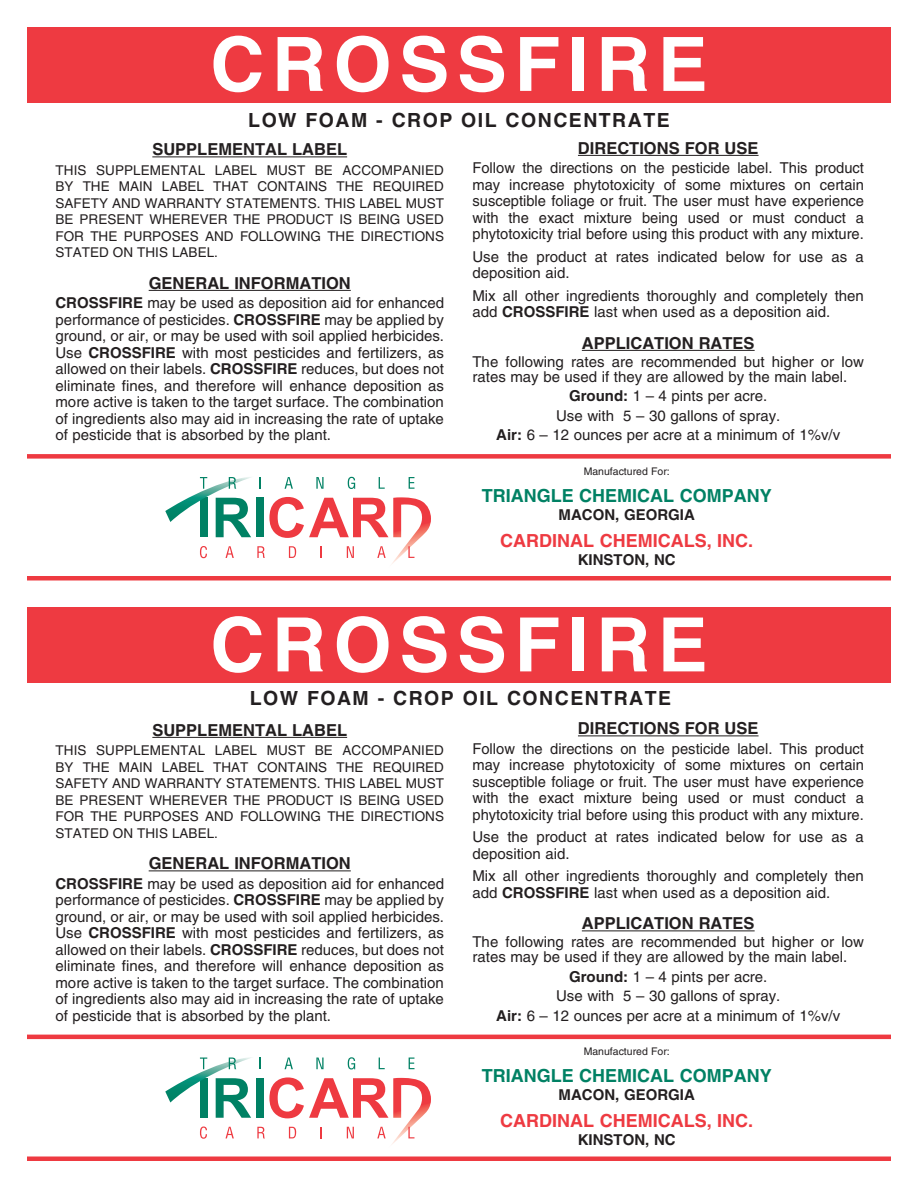
<style>
.page{position:relative;width:918px;height:1188px;background:#fff}
.page>*{position:absolute;margin:0;border:0;box-sizing:border-box;transform-origin:0 0}
.t1{font:700 75px "Helvetica";letter-spacing:.1em;color:#fff}
.t2{font:700 19.5px "Helvetica";letter-spacing:.075em;color:#231f20}
.t3{font:700 18px "Helvetica";color:#008164}
.t4{font:700 18px "Helvetica";color:#ee3a41}
.t5{font:700 16.5px "Helvetica";color:#231f20}
.t6{font:15px/16.5px "Helvetica";color:#231f20}
.t7{font:700 15px "Helvetica";color:#231f20}
.t8{font:13.5px/16.5px "Helvetica";color:#231f20;text-align:justify}
.t9{font:10.5px "Helvetica";color:#231f20}
.s1{font-weight:700}
</style>
<div class="page">
<div style="left:27px;top:454px;width:864px;height:5px;background:#ee3a41"></div>
<hr style="left:27px;top:576px;width:864px;height:4px;background:#ee3a41">
<div style="left:27px;top:27px;width:864px;height:75px;background:#ee3a41"></div>
<svg style="left:165px;top:476px;width:266px;height:88px"></svg>
<hr style="left:152px;top:156px;width:195px;height:1px;background:#231f20">
<hr style="left:149px;top:290px;width:202px;height:1px;background:#231f20">
<hr style="left:578px;top:155px;width:181px;height:1px;background:#231f20">
<hr style="left:582px;top:350px;width:173px;height:1px;background:#231f20">
<hr style="left:27px;top:1035px;width:864px;height:4px;background:#ee3a41">
<div style="left:27px;top:1156px;width:864px;height:5px;background:#ee3a41"></div>
<div style="left:27px;top:608px;width:864px;height:75px;background:#ee3a41"></div>
<svg style="left:165px;top:1057px;width:266px;height:87px"></svg>
<hr style="left:152px;top:737px;width:195px;height:1px;background:#231f20">
<hr style="left:149px;top:870px;width:202px;height:1px;background:#231f20">
<hr style="left:578px;top:735px;width:181px;height:1px;background:#231f20">
<hr style="left:582px;top:930px;width:173px;height:1px;background:#231f20">
<p class="t1" style="left:210px;top:19px;width:499px">CROSSFIRE</p>
<p class="t2" style="left:248px;top:108px;width:423px">LOW FOAM - CROP OIL CONCENTRATE</p>
<p class="t5" style="left:152px;top:139px;width:196px">SUPPLEMENTAL LABEL</p>
<p class="t8" style="left:56px;top:162px;width:390px">THIS SUPPLEMENTAL LABEL MUST BE ACCOMPANIED BY THE MAIN LABEL THAT CONTAINS THE REQUIRED SAFETY AND WARRANTY STATEMENTS. THIS LABEL MUST BE PRESENT WHEREVER THE PRODUCT IS BEING USED FOR THE PURPOSES AND FOLLOWING THE DIRECTIONS STATED ON THIS LABEL.</p>
<p class="t5" style="left:149px;top:273px;width:204px">GENERAL INFORMATION</p>
<p class="t6" style="left:56px;top:295px;width:390px;text-align:justify"><span class="s1">CROSSFIRE</span> may be used as deposition aid for enhanced performance of pesticides. <span class="s1">CROSSFIRE</span> may be applied by ground, or air, or may be used with soil applied herbicides.<br>Use <span class="s1">CROSSFIRE</span> with most pesticides and fertilizers, as allowed on their labels. <span class="s1">CROSSFIRE</span> reduces, but does not eliminate fines, and therefore will enhance deposition as more active is taken to the target surface. The combination of ingredients also may aid in increasing the rate of uptake of pesticide that is absorbed by the plant.</p>
<p class="t5" style="left:578px;top:138px;width:182px">DIRECTIONS FOR USE</p>
<p class="t6" style="left:472px;top:160px;width:393px;text-align:justify">Follow the directions on the pesticide label. This product may increase phytotoxicity of some mixtures on certain susceptible foliage or fruit. The user must have experience with the exact mixture being used or must conduct a phytotoxicity trial before using this product with any mixture.</p>
<p class="t6" style="left:472px;top:248px;width:393px">Use the product at rates indicated below for use as a deposition aid.</p>
<p class="t6" style="left:472px;top:287px;width:393px">Mix all other ingredients thoroughly and completely then add <span class="s1">CROSSFIRE</span> last when used as a deposition aid.</p>
<p class="t5" style="left:582px;top:333px;width:174px">APPLICATION RATES</p>
<p class="t6" style="left:472px;top:354px;width:393px;line-height:15px">The following rates are recommended but higher or low rates may be used if they are allowed by the main label.</p>
<p class="t6" style="left:569px;top:388px;width:200px"><span class="s1">Ground:</span> 1 – 4 pints per acre.</p>
<p class="t6" style="left:556px;top:407px;width:226px">Use with 5 – 30 gallons of spray.</p>
<p class="t6" style="left:496px;top:427px;width:345px"><span class="s1">Air:</span> 6 – 12 ounces per acre at a minimum of 1%v/v</p>
<p class="t9" style="left:584px;top:465px;width:88px">Manufactured For:</p>
<p class="t3" style="left:482px;top:485px;width:291px">TRIANGLE CHEMICAL COMPANY</p>
<p class="t7" style="left:559px;top:505px;width:138px">MACON, GEORGIA</p>
<p class="t4" style="left:500px;top:530px;width:254px">CARDINAL CHEMICALS, INC.</p>
<p class="t7" style="left:578px;top:550px;width:99px">KINSTON, NC</p>
<p class="t1" style="left:210px;top:599px;width:499px">CROSSFIRE</p>
<p class="t2" style="left:250px;top:686px;width:423px">LOW FOAM - CROP OIL CONCENTRATE</p>
<p class="t5" style="left:152px;top:720px;width:196px">SUPPLEMENTAL LABEL</p>
<p class="t8" style="left:56px;top:742px;width:390px">THIS SUPPLEMENTAL LABEL MUST BE ACCOMPANIED BY THE MAIN LABEL THAT CONTAINS THE REQUIRED SAFETY AND WARRANTY STATEMENTS. THIS LABEL MUST BE PRESENT WHEREVER THE PRODUCT IS BEING USED FOR THE PURPOSES AND FOLLOWING THE DIRECTIONS STATED ON THIS LABEL.</p>
<p class="t5" style="left:149px;top:853px;width:204px">GENERAL INFORMATION</p>
<p class="t6" style="left:56px;top:875px;width:390px;text-align:justify"><span class="s1">CROSSFIRE</span> may be used as deposition aid for enhanced performance of pesticides. <span class="s1">CROSSFIRE</span> may be applied by ground, or air, or may be used with soil applied herbicides.<br>Use <span class="s1">CROSSFIRE</span> with most pesticides and fertilizers, as allowed on their labels. <span class="s1">CROSSFIRE</span> reduces, but does not eliminate fines, and therefore will enhance deposition as more active is taken to the target surface. The combination of ingredients also may aid in increasing the rate of uptake of pesticide that is absorbed by the plant.</p>
<p class="t5" style="left:578px;top:718px;width:182px">DIRECTIONS FOR USE</p>
<p class="t6" style="left:472px;top:740px;width:393px;text-align:justify">Follow the directions on the pesticide label. This product may increase phytotoxicity of some mixtures on certain susceptible foliage or fruit. The user must have experience with the exact mixture being used or must conduct a phytotoxicity trial before using this product with any mixture.</p>
<p class="t6" style="left:472px;top:829px;width:393px">Use the product at rates indicated below for use as a deposition aid.</p>
<p class="t6" style="left:472px;top:868px;width:393px">Mix all other ingredients thoroughly and completely then add <span class="s1">CROSSFIRE</span> last when used as a deposition aid.</p>
<p class="t5" style="left:582px;top:913px;width:174px">APPLICATION RATES</p>
<p class="t6" style="left:472px;top:934px;width:393px;line-height:15px">The following rates are recommended but higher or low rates may be used if they are allowed by the main label.</p>
<p class="t6" style="left:569px;top:968px;width:200px"><span class="s1">Ground:</span> 1 – 4 pints per acre.</p>
<p class="t6" style="left:556px;top:988px;width:226px">Use with 5 – 30 gallons of spray.</p>
<p class="t6" style="left:496px;top:1007px;width:345px"><span class="s1">Air:</span> 6 – 12 ounces per acre at a minimum of 1%v/v</p>
<p class="t9" style="left:584px;top:1046px;width:88px">Manufactured For:</p>
<p class="t3" style="left:482px;top:1065px;width:291px">TRIANGLE CHEMICAL COMPANY</p>
<p class="t7" style="left:559px;top:1086px;width:138px">MACON, GEORGIA</p>
<p class="t4" style="left:500px;top:1110px;width:254px">CARDINAL CHEMICALS, INC.</p>
<p class="t7" style="left:578px;top:1131px;width:99px">KINSTON, NC</p>
</div>
